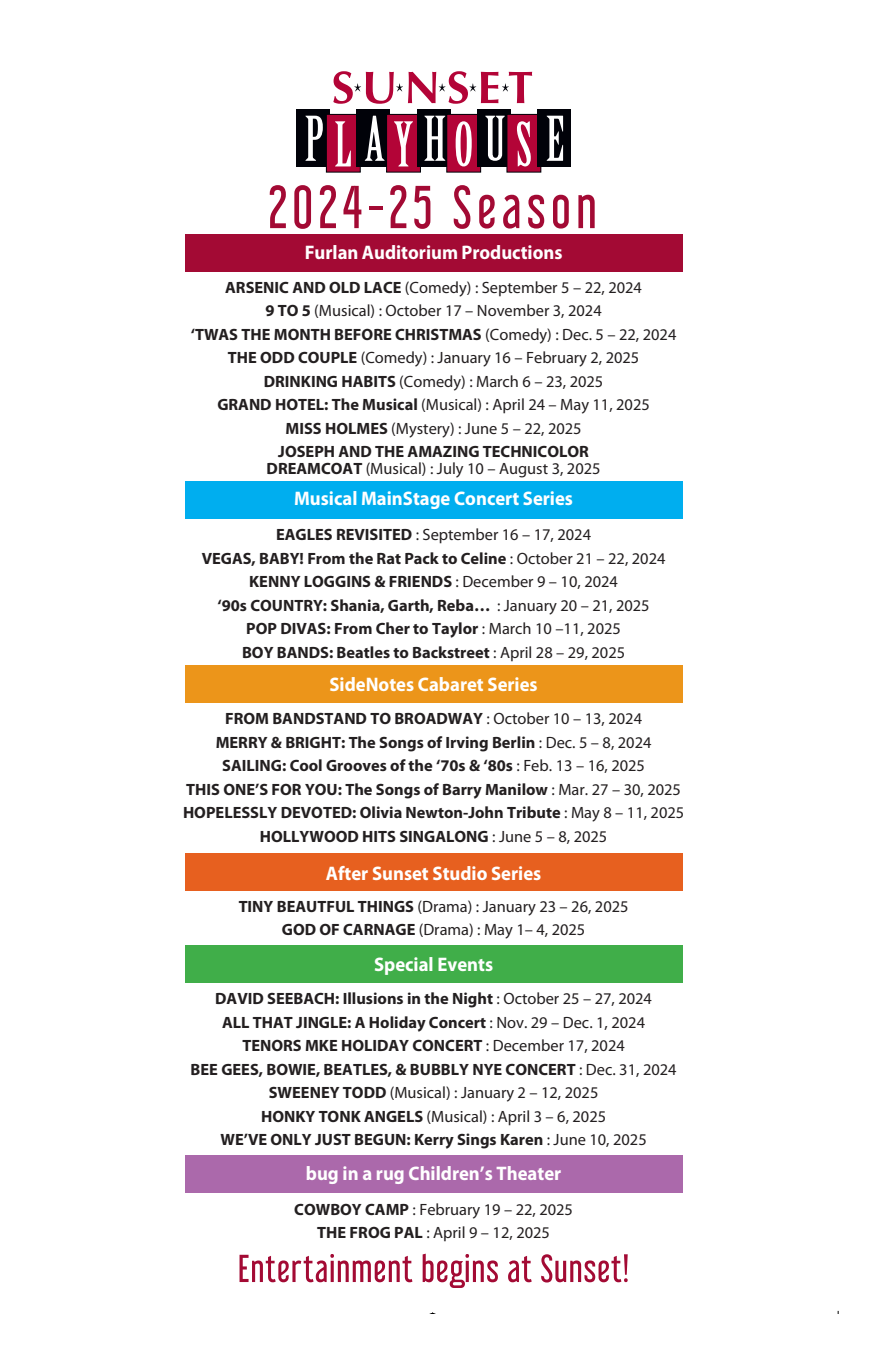
<style>
.page{position:relative;width:871px;height:1357px;background:#fff}
.page>*{position:absolute;margin:0;border:0;box-sizing:border-box;transform-origin:0 0}
.t1{font:54px "Libel Suit Rg";letter-spacing:.1em;color:#a30a34;scale:.96 1}
.t2{font:700 19.57px "Myriad Pro";color:#fff;scale:.95 1}
.t3{font:700 16.43px/23.4px "Myriad Pro";color:#231f20;text-align:center}
.t4{font:16.43px/23.4px "Myriad Pro";color:#231f20;text-align:center}
.s1{font-weight:700}
.s2{font-weight:400}
</style>
<div class="page">
<svg style="left:333px;top:71px;width:199px;height:33px"></svg>
<div style="left:296px;top:109px;width:34px;height:57px;background:#010209"></div>
<svg style="left:305px;top:116px;width:18px;height:45px"></svg>
<div style="left:326px;top:114px;width:34px;height:58px;background:#b30437"></div>
<div style="left:326px;top:114px;width:35px;height:58px;border:1px solid #010209"></div>
<svg style="left:335px;top:121px;width:16px;height:45px"></svg>
<div style="left:356px;top:109px;width:34px;height:57px;background:#010209"></div>
<svg style="left:365px;top:116px;width:19px;height:45px"></svg>
<div style="left:386px;top:114px;width:34px;height:58px;background:#b30437"></div>
<div style="left:386px;top:114px;width:35px;height:58px;border:1px solid #010209"></div>
<svg style="left:394px;top:121px;width:19px;height:45px"></svg>
<div style="left:417px;top:109px;width:33px;height:57px;background:#010209"></div>
<svg style="left:424px;top:116px;width:21px;height:45px"></svg>
<div style="left:447px;top:114px;width:34px;height:58px;background:#b30437"></div>
<div style="left:446px;top:114px;width:35px;height:58px;border:1px solid #010209"></div>
<svg style="left:456px;top:121px;width:16px;height:45px"></svg>
<div style="left:477px;top:109px;width:34px;height:57px;background:#010209"></div>
<svg style="left:485px;top:116px;width:20px;height:45px"></svg>
<div style="left:507px;top:114px;width:34px;height:58px;background:#b30437"></div>
<div style="left:506px;top:114px;width:35px;height:58px;border:1px solid #010209"></div>
<svg style="left:517px;top:121px;width:14px;height:45px"></svg>
<div style="left:537px;top:109px;width:34px;height:57px;background:#010209"></div>
<svg style="left:547px;top:116px;width:16px;height:45px"></svg>
<div style="left:185px;top:235px;width:497px;height:37px;background:#a30a34"></div>
<div style="left:185px;top:481px;width:497px;height:38px;background:#00aeef"></div>
<div style="left:185px;top:665px;width:497px;height:37px;background:#ec951a"></div>
<div style="left:185px;top:945px;width:497px;height:37px;background:#40ae49"></div>
<div style="left:185px;top:1155px;width:497px;height:38px;background:#ab69ab"></div>
<div style="left:185px;top:854px;width:497px;height:37px;background:#e7601f"></div>
<svg style="left:239px;top:1253px;width:389px;height:35px"></svg>
<svg style="left:349px;top:186px;width:6px;height:8px"></svg>
<h1 class="t1" style="left:268px;top:181px;width:344px">2024-25 Season</h1>
<p class="t2" style="left:305px;top:245px;width:273px">Furlan Auditorium Productions</p>
<p class="t4" style="left:191px;top:277px;width:487px"><span class="s1">ARSENIC AND OLD LACE</span> (Comedy) : September 5 – 22, 2024<br><span class="s1">9 TO 5</span> (Musical) : October 17 – November 3, 2024<br><span class="s1">‘TWAS THE MONTH BEFORE CHRISTMAS</span> (Comedy) : Dec. 5 – 22, 2024<br><span class="s1">THE ODD COUPLE</span> (Comedy) : January 16 – February 2, 2025<br><span class="s1">DRINKING HABITS</span> (Comedy) : March 6 – 23, 2025<br><span class="s1">GRAND HOTEL: The Musical</span> (Musical) : April 24 – May 11, 2025<br><span class="s1">MISS HOLMES</span> (Mystery) : June 5 – 22, 2025<br><span class="s1">JOSEPH AND THE AMAZING TECHNICOLOR</span></p>
<p class="t4" style="left:267px;top:458px;width:335px"><span class="s1">DREAMCOAT</span> (Musical) : July 10 – August 3, 2025</p>
<p class="t2" style="left:294px;top:491px;width:295px">Musical MainStage Concert Series</p>
<p class="t3" style="left:202px;top:524px;width:465px">EAGLES REVISITED <span class="s2">: September 16 – 17, 2024<br></span>VEGAS, BABY! From the Rat Pack to Celine <span class="s2">: October 21 – 22, 2024<br></span>KENNY LOGGINS &amp; FRIENDS <span class="s2">: December 9 – 10, 2024<br></span>‘90s COUNTRY: Shania, Garth, Reba… <span class="s2">: January 20 – 21, 2025<br></span>POP DIVAS: From Cher to Taylor <span class="s2">: March 10 –11, 2025<br></span>BOY BANDS: Beatles to Backstreet <span class="s2">: April 28 – 29, 2025</span></p>
<p class="t2" style="left:329px;top:677px;width:221px">SideNotes Cabaret Series</p>
<p class="t3" style="left:183px;top:708px;width:503px">FROM BANDSTAND TO BROADWAY <span class="s2">: October 10 – 13, 2024<br></span>MERRY &amp; BRIGHT: The Songs of Irving Berlin <span class="s2">: Dec. 5 – 8, 2024<br></span>SAILING: Cool Grooves of the ‘70s &amp; ‘80s <span class="s2">: Feb. 13 – 16, 2025<br></span>THIS ONE’S FOR YOU: The Songs of Barry Manilow <span class="s2">: Mar. 27 – 30, 2025<br></span>HOPELESSLY DEVOTED: Olivia Newton-John Tribute <span class="s2">: May 8 – 11, 2025<br></span>HOLLYWOOD HITS SINGALONG <span class="s2">: June 5 – 8, 2025</span></p>
<p class="t2" style="left:326px;top:866px;width:228px">After Sunset Studio Series</p>
<p class="t4" style="left:239px;top:896px;width:391px"><span class="s1">TINY BEAUTFUL THINGS</span> (Drama) : January 23 – 26, 2025<br><span class="s1">GOD OF CARNAGE</span> (Drama) : May 1– 4, 2025</p>
<p class="t2" style="left:374px;top:957px;width:127px">Special Events</p>
<p class="t3" style="left:191px;top:988px;width:487px">DAVID SEEBACH: Illusions in the Night <span class="s2">: October 25 – 27, 2024<br></span>ALL THAT JINGLE: A Holiday Concert <span class="s2">: Nov. 29 – Dec. 1, 2024<br></span>TENORS MKE HOLIDAY CONCERT <span class="s2">: December 17, 2024<br></span>BEE GEES, BOWIE, BEATLES, &amp; BUBBLY NYE CONCERT <span class="s2">: Dec. 31, 2024<br></span>SWEENEY TODD <span class="s2">(Musical) : January 2 – 12, 2025<br></span>HONKY TONK ANGELS <span class="s2">(Musical) : April 3 – 6, 2025<br></span>WE’VE ONLY JUST BEGUN: Kerry Sings Karen <span class="s2">: June 10, 2025</span></p>
<p class="t2" style="left:306px;top:1166px;width:270px">bug in a rug Children’s Theater</p>
<p class="t4" style="left:294px;top:1199px;width:280px"><span class="s1">COWBOY CAMP</span> : February 19 – 22, 2025<br><span class="s1">THE FROG PAL</span> : April 9 – 12, 2025</p>
</div>
